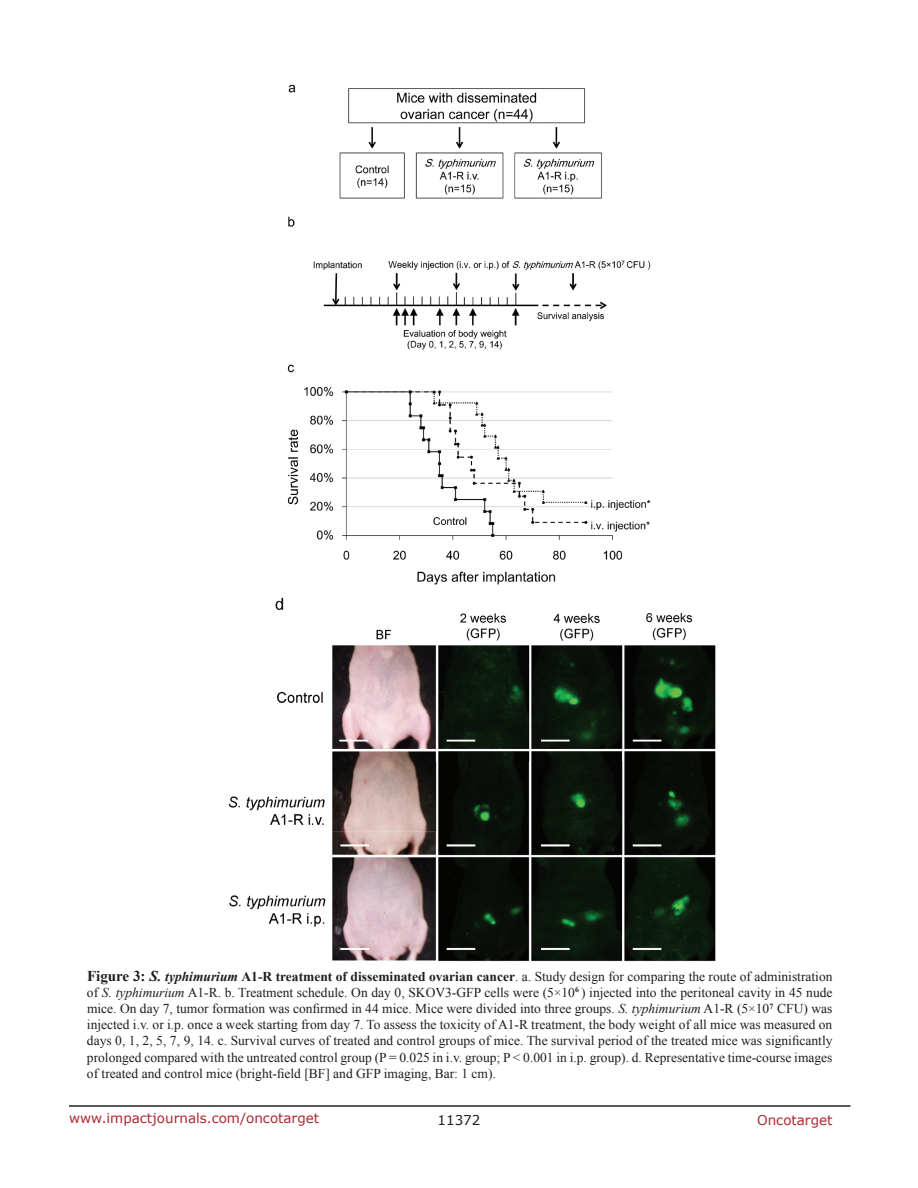
<style>
.page{position:relative;width:918px;height:1188px;background:#fff}
.page>*{position:absolute;margin:0;border:0;box-sizing:border-box;transform-origin:0 0}
.t1{font:13.5px/16.2px "Times New Roman";color:#201d20;text-align:justify}
.t2{font:13.5px "Verdana";color:#ac2830}
.t3{font:13.5px "Verdana";color:#201d20}
.s1{font-weight:700;font-size:15px}
.s2{font-weight:700;font-style:italic;font-size:15px}
.s3{font-weight:700;font-style:italic}
.s4{font-weight:700}
.s5{font-style:italic}
</style>
<div class="page">
<hr style="left:69px;top:1105px;width:781px;height:2px;background:#231f20">
<img style="left:287px;top:84px;width:364px;height:501px">
<img style="left:228px;top:597px;width:488px;height:365px">
<p class="t1" style="left:87px;top:968px;width:747px"><span class="s1">Figure 3:</span> <span class="s2">S.</span> <span class="s3">typhimurium</span> <span class="s4">A1-R treatment of disseminated ovarian cancer</span>. a. Study design for comparing the route of administration of <span class="s5">S. typhimurium</span> A1-R. b. Treatment schedule. On day 0, SKOV3-GFP cells were (5×10<sup>6</sup> ) injected into the peritoneal cavity in 45 nude mice. On day 7, tumor formation was confirmed in 44 mice. Mice were divided into three groups. <span class="s5">S. typhimurium</span> A1-R (5×10<sup>7</sup> CFU) was injected i.v. or i.p. once a week starting from day 7. To assess the toxicity of A1-R treatment, the body weight of all mice was measured on days 0, 1, 2, 5, 7, 9, 14. c. Survival curves of treated and control groups of mice. The survival period of the treated mice was significantly prolonged compared with the untreated control group (P = 0.025 in i.v. group; P &lt; 0.001 in i.p. group). d. Representative time-course images of treated and control mice (bright-field [BF] and GFP imaging, Bar: 1 cm).</p>
<p class="t2" style="left:69px;top:1109px;width:252px">www.impactjournals.com/oncotarget</p>
<p class="t3" style="left:438px;top:1111px;width:44px">11372</p>
<p class="t2" style="left:757px;top:1111px;width:77px">Oncotarget</p>
</div>
